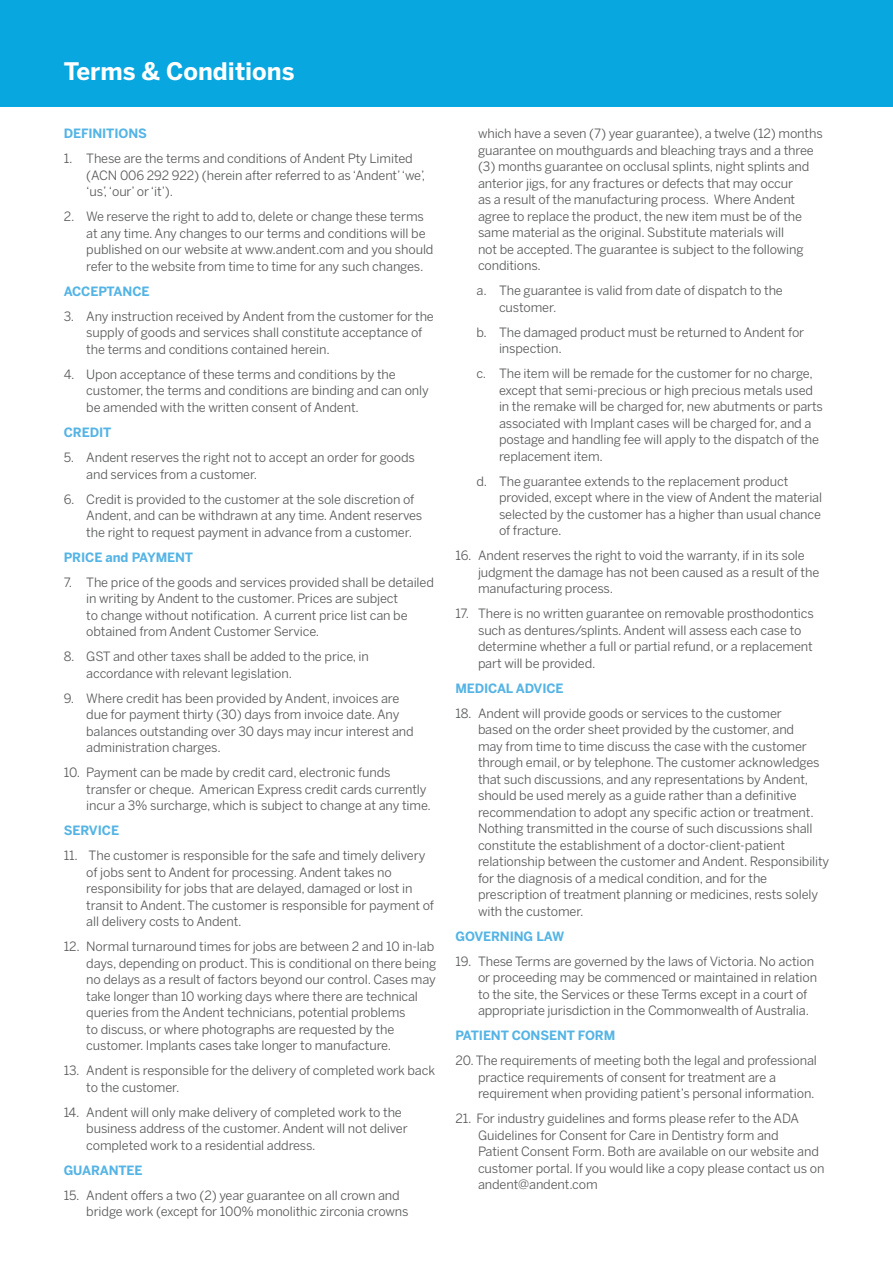
<style>
.page{position:relative;width:893px;height:1263px;background:#fff}
.page>*{position:absolute;margin:0;border:0;box-sizing:border-box;transform-origin:0 0}
.t1{font:700 24px "Benton Sans";color:#fff}
.t2{font:12.75px/16.5px "Benton Sans";letter-spacing:-.01em;color:#57585a}
.t3{font:700 12.75px "Benton Sans";letter-spacing:-.01em;color:#54b4e5}
</style>
<div class="page">
<div style="left:0;top:0;width:893px;height:106px;background:#08a7e0"></div>
<h1 class="t1" style="left:64px;top:57px;width:232px">Terms &amp; Conditions</h1>
<p class="t3" style="left:64px;top:126px;width:85px">DEFINITIONS</p>
<p class="t2" style="left:86px;top:150px;width:340px;text-indent:-23px">1. These are the terms and conditions of Andent Pty Limited (ACN 006 292 922) (herein after referred to as ‘Andent’ ‘we’, ‘us’, ‘our’ or ‘it’).</p>
<p class="t2" style="left:86px;top:208px;width:349px;text-indent:-23px">2. We reserve the right to add to, delete or change these terms at any time. Any changes to our terms and conditions will be published on our website at www.andent.com and you should refer to the website from time to time for any such changes.</p>
<p class="t3" style="left:64px;top:284px;width:87px">ACCEPTANCE</p>
<p class="t2" style="left:86px;top:308px;width:349px;text-indent:-23px">3. Any instruction received by Andent from the customer for the supply of goods and services shall constitute acceptance of the terms and conditions contained herein.</p>
<p class="t2" style="left:86px;top:366px;width:344px;text-indent:-23px">4. Upon acceptance of these terms and conditions by the customer, the terms and conditions are binding and can only be amended with the written consent of Andent.</p>
<p class="t3" style="left:64px;top:425px;width:49px">CREDIT</p>
<p class="t2" style="left:86px;top:449px;width:330px;text-indent:-23px">5. Andent reserves the right not to accept an order for goods and services from a customer.</p>
<p class="t2" style="left:86px;top:490px;width:337px;text-indent:-23px">6. Credit is provided to the customer at the sole discretion of<br>Andent, and can be withdrawn at any time. Andent reserves the right to request payment in advance from a customer.</p>
<p class="t3" style="left:64px;top:549px;width:131px">PRICE and PAYMENT</p>
<p class="t2" style="left:86px;top:573px;width:349px;text-indent:-23px">7. The price of the goods and services provided shall be detailed in writing by Andent to the customer. Prices are subject<br>to change without notification. A current price list can be obtained from Andent Customer Service.</p>
<p class="t2" style="left:86px;top:648px;width:284px;text-indent:-23px">8. GST and other taxes shall be added to the price, in accordance with relevant legislation.</p>
<p class="t2" style="left:86px;top:689px;width:329px;text-indent:-23px">9. Where credit has been provided by Andent, invoices are due for payment thirty (30) days from invoice date. Any balances outstanding over 30 days may incur interest and administration charges.</p>
<p class="t2" style="left:86px;top:764px;width:346px;text-indent:-23px">10. Payment can be made by credit card, electronic funds transfer or cheque. American Express credit cards currently incur a 3% surcharge, which is subject to change at any time.</p>
<p class="t3" style="left:64px;top:823px;width:57px">SERVICE</p>
<p class="t2" style="left:86px;top:847px;width:349px;text-indent:-23px">11. The customer is responsible for the safe and timely delivery of jobs sent to Andent for processing. Andent takes no responsibility for jobs that are delayed, damaged or lost in transit to Andent. The customer is responsible for payment of all delivery costs to Andent.</p>
<p class="t2" style="left:86px;top:938px;width:352px;text-indent:-23px">12. Normal turnaround times for jobs are between 2 and 10 in-lab days, depending on product. This is conditional on there being no delays as a result of factors beyond our control. Cases may take longer than 10 working days where there are technical queries from the Andent technicians, potential problems<br>to discuss, or where photographs are requested by the customer. Implants cases take longer to manufacture.</p>
<p class="t2" style="left:86px;top:1062px;width:350px;text-indent:-23px">13. Andent is responsible for the delivery of completed work back to the customer.</p>
<p class="t2" style="left:86px;top:1103px;width:323px;text-indent:-23px">14. Andent will only make delivery of completed work to the business address of the customer. Andent will not deliver completed work to a residential address.</p>
<p class="t3" style="left:64px;top:1162px;width:80px">GUARANTEE</p>
<p class="t2" style="left:86px;top:1186px;width:324px;text-indent:-23px">15. Andent offers a two (2) year guarantee on all crown and bridge work (except for 100% monolithic zirconia crowns</p>
<p class="t2" style="left:478px;top:125px;width:346px">which have a seven (7) year guarantee), a twelve (12) months guarantee on mouthguards and bleaching trays and a three (3) months guarantee on occlusal splints, night splints and anterior jigs, for any fractures or defects that may occur<br>as a result of the manufacturing process. Where Andent agree to replace the product, the new item must be of the same material as the original. Substitute materials will<br>not be accepted. The guarantee is subject to the following conditions.</p>
<p class="t2" style="left:499px;top:282px;width:285px;text-indent:-23px">a. The guarantee is valid from date of dispatch to the customer.</p>
<p class="t2" style="left:499px;top:324px;width:307px;text-indent:-23px">b. The damaged product must be returned to Andent for inspection.</p>
<p class="t2" style="left:499px;top:365px;width:326px;text-indent:-23px">c. The item will be remade for the customer for no charge, except that semi-precious or high precious metals used in the remake will be charged for, new abutments or parts associated with Implant cases will be charged for, and a postage and handling fee will apply to the dispatch of the replacement item.</p>
<p class="t2" style="left:499px;top:473px;width:325px;text-indent:-23px">d. The guarantee extends to the replacement product provided, except where in the view of Andent the material selected by the customer has a higher than usual chance of fracture.</p>
<p class="t2" style="left:478px;top:547px;width:343px;text-indent:-23px">16. Andent reserves the right to void the warranty, if in its sole judgment the damage has not been caused as a result of the manufacturing process.</p>
<p class="t2" style="left:478px;top:605px;width:337px;text-indent:-23px">17. There is no written guarantee on removable prosthodontics such as dentures/splints. Andent will assess each case to determine whether a full or partial refund, or a replacement part will be provided.</p>
<p class="t3" style="left:455px;top:681px;width:110px">MEDICAL ADVICE</p>
<p class="t2" style="left:478px;top:705px;width:353px;text-indent:-23px">18. Andent will provide goods or services to the customer<br>based on the order sheet provided by the customer, and<br>may from time to time discuss the case with the customer through email, or by telephone. The customer acknowledges that such discussions, and any representations by Andent, should be used merely as a guide rather than a definitive recommendation to adopt any specific action or treatment.<br>Nothing transmitted in the course of such discussions shall constitute the establishment of a doctor-client-patient relationship between the customer and Andent. Responsibility for the diagnosis of a medical condition, and for the prescription of treatment planning or medicines, rests solely with the customer.</p>
<p class="t3" style="left:455px;top:929px;width:110px">GOVERNING LAW</p>
<p class="t2" style="left:478px;top:953px;width:341px;text-indent:-23px">19. These Terms are governed by the laws of Victoria. No action or proceeding may be commenced or maintained in relation to the site, the Services or these Terms except in a court of appropriate jurisdiction in the Commonwealth of Australia.</p>
<p class="t3" style="left:455px;top:1028px;width:161px">PATIENT CONSENT FORM</p>
<p class="t2" style="left:478px;top:1052px;width:340px;text-indent:-23px">20. The requirements of meeting both the legal and professional practice requirements of consent for treatment are a requirement when providing patient’s personal information.</p>
<p class="t2" style="left:478px;top:1110px;width:348px;text-indent:-23px">21. For industry guidelines and forms please refer to the ADA Guidelines for Consent for Care in Dentistry form and<br>Patient Consent Form. Both are available on our website and customer portal. If you would like a copy please contact us on andent@andent.com</p>
</div>
